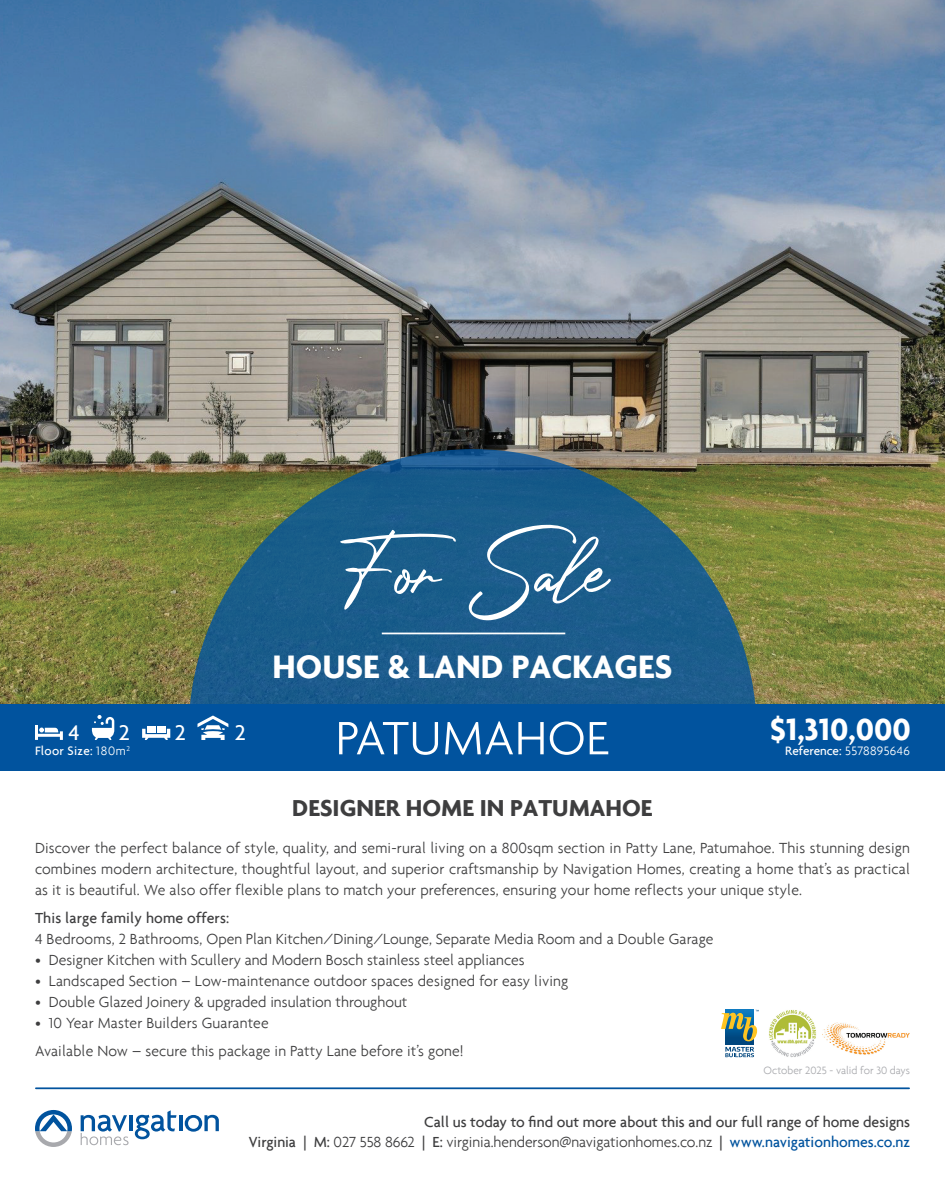
<style>
.page{position:relative;width:945px;height:1182px;background:#fff}
.page>*{position:absolute;margin:0;border:0;box-sizing:border-box;transform-origin:0 0}
.t1{font:89.6px "Photograph Signature";color:#fff}
.t2{font:300 50.57px "Agenda";letter-spacing:.01em;color:#fff}
.t3{font:700 35px "Agenda";color:#fff}
.t4{font:700 32.9px "Agenda";color:#fff}
.t5{font:700 24.85px "Agenda";color:#3e3e3f}
.t6{font:500 22.84px "Agenda";color:#fff}
.t7{font:300 15.75px/21px "Agenda";color:#3e3e3f;text-align:justify}
.t8{font:500 15.75px/20.1px "Agenda";color:#3e3e3f;text-align:right}
.t9{font:500 13.12px "Agenda";color:#fff}
.t10{font:500 13.12px "Agenda";letter-spacing:.02em;color:#fff}
.t11{font:300 11.38px "Agenda";color:#a8a9ad}
.s1{font-weight:300}
.s2{color:#01539e}
</style>
<div class="page">
<hr style="left:129px;top:1115px;width:4px;height:15px;background:#01539e">
<svg style="left:135px;top:1110px;width:42px;height:29px"></svg>
<hr style="left:179px;top:1115px;width:3px;height:15px;background:#01539e">
<svg style="left:185px;top:1114px;width:34px;height:17px"></svg>
<svg style="left:81px;top:1114px;width:48px;height:31px"></svg>
<svg style="left:35px;top:1110px;width:37px;height:36px"></svg>
<hr style="left:36px;top:1087px;width:873px;height:1px;background:#01539e">
<img style="left:769px;top:1010px;width:47px;height:47px">
<img style="left:823px;top:1022px;width:87px;height:33px">
<svg style="left:721px;top:1009px;width:38px;height:48px"></svg>
<img style="left:0;top:0;width:945px;height:704px">
<div style="left:0;top:704px;width:945px;height:66px;background:#01539e"></div>
<svg style="left:188px;top:449px;width:569px;height:279px;background:#2d627d"></svg>
<hr style="left:382px;top:632px;width:183px;height:2px;background:#fff">
<svg style="left:35px;top:725px;width:28px;height:14px"></svg>
<div style="left:147px;top:725px;width:9px;height:7px;background:#fff"></div>
<div style="left:157px;top:725px;width:8px;height:7px;background:#fff"></div>
<svg style="left:142px;top:728px;width:28px;height:12px"></svg>
<svg style="left:92px;top:715px;width:22px;height:25px"></svg>
<svg style="left:198px;top:715px;width:30px;height:25px"></svg>
<h1 class="t1" style="left:338px;top:491px;width:272px">For Sale</h1>
<h3 class="t6" style="left:69px;top:718px;width:13px">4</h3>
<h3 class="t6" style="left:119px;top:718px;width:13px">2</h3>
<h3 class="t6" style="left:175px;top:718px;width:13px">2</h3>
<h3 class="t6" style="left:235px;top:718px;width:13px">2</h3>
<p class="t10" style="left:35px;top:743px;width:97px">Floor Size: <span class="s1">180m</span><sup>2</sup></p>
<h3 class="t3" style="left:273px;top:645px;width:401px">HOUSE &amp; LAND PACKAGES</h3>
<h2 class="t2" style="left:336px;top:708px;width:275px">PATUMAHOE</h2>
<h3 class="t5" style="left:292px;top:793px;width:362px">DESIGNER HOME IN PATUMAHOE</h3>
<h3 class="t4" style="left:770px;top:709px;width:142px">$1,310,000</h3>
<p class="t9" style="left:785px;top:743px;width:126px">Reference: <span class="s1">5578895646</span></p>
<p class="t7" style="left:35px;top:837px;width:877px">Discover the perfect balance of style, quality, and semi-rural living on a 800sqm section in Patty Lane, Patumahoe. This stunning design combines modern architecture, thoughtful layout, and superior craftsmanship by Navigation Homes, creating a home that’s as practical as it is beautiful. We also offer flexible plans to match your preferences, ensuring your home reflects your unique style.</p>
<p class="t8" style="left:35px;top:907px;width:196px">This large family home offers:</p>
<p class="t7" style="left:35px;top:928px;width:680px">4 Bedrooms, 2 Bathrooms, Open Plan Kitchen/Dining/Lounge, Separate Media Room and a Double Garage</p>
<p class="t7" style="left:35px;top:949px;width:491px">• Designer Kitchen with Scullery and Modern Bosch stainless steel appliances</p>
<p class="t7" style="left:35px;top:970px;width:535px">• Landscaped Section – Low-maintenance outdoor spaces designed for easy living</p>
<p class="t7" style="left:35px;top:991px;width:374px">• Double Glazed Joinery &amp; upgraded insulation throughout</p>
<p class="t7" style="left:35px;top:1008px;width:430px;line-height:28px">• 10 Year Master Builders Guarantee<br>Available Now – secure this package in Patty Lane before it’s gone!</p>
<p class="t11" style="left:764px;top:1063px;width:148px">October 2025 - valid for 30 days</p>
<p class="t8" style="left:249px;top:1111px;width:663px">Call us today to find out more about this and our full range of home designs<br>Virginia | M: <span class="s1">027 558 8662</span> | E: <span class="s1">virginia.henderson@navigationhomes.co.nz</span> | <span class="s2">www.navigationhomes.co.nz</span></p>
</div>
